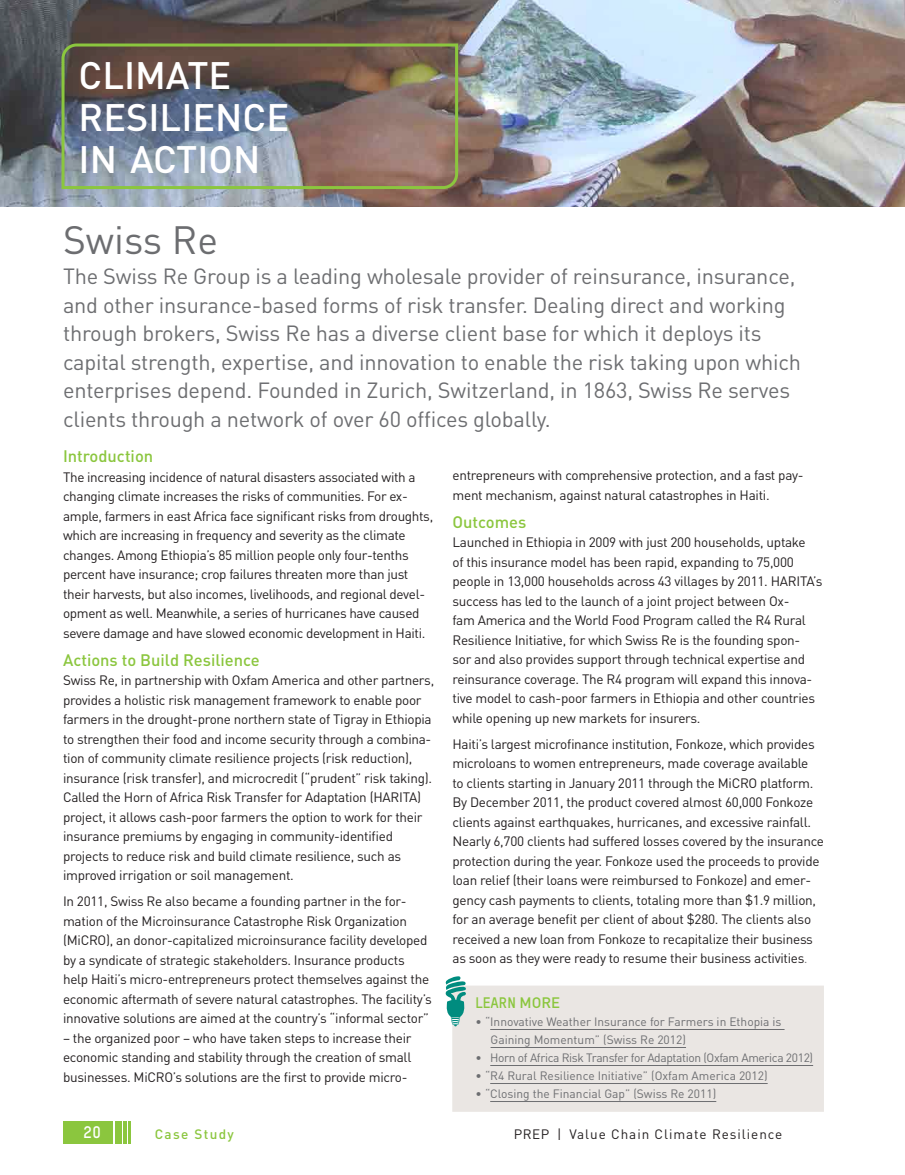
<style>
.page{position:relative;width:905px;height:1175px;background:#fff}
.page>*{position:absolute;margin:0;border:0;box-sizing:border-box;transform-origin:0 0}
.t1{font:39px "DIN";color:#6c6d70}
.t2{font:500 37.8px/42px "DIN";color:#fff}
.t3{font:21.75px/28.5px "DIN";letter-spacing:-.01em;color:#6d6e71}
.t4{font:500 16.5px "DIN";color:#8bc63e}
.t5{font:700 16.5px "TSTAR";color:#fff}
.t6{font:700 15px "TSTAR";color:#8bc63e}
.t7{font:13.5px/19.5px "DIN";letter-spacing:-.02em;color:#231f20}
.t8{font:13.5px "DIN";letter-spacing:.07em;color:#231f20}
.t9{font:500 13.5px "DIN";letter-spacing:.1em;color:#8bc63e}
.t10{font:12px/18px "DIN";color:#6d6e71}
.t11{font:12px "DIN";letter-spacing:-.03em;color:#6d6e71}
.s1{font-size:12px;color:#6d6e71}
.s2{font-family:"DIN";font-weight:500}
</style>
<div class="page">
<div style="left:115px;top:1120px;width:6px;height:23px;background:#8bc63e"></div>
<hr style="left:123px;top:1120px;width:3px;height:23px;background:#8bc63e">
<hr style="left:129px;top:1120px;width:2px;height:23px;background:#8bc63e">
<div style="left:63px;top:1121px;width:49px;height:22px;background:#8bc63e"></div>
<img style="left:0;top:0;width:904px;height:207px">
<svg style="left:60px;top:42px;width:399px;height:148px"></svg>
<div style="left:452px;top:985px;width:371px;height:126px;background:#eae6e3"></div>
<svg style="left:445px;top:976px;width:24px;height:53px"></svg>
<hr style="left:490px;top:1029px;width:294px;height:1px;background:#6d6e71">
<hr style="left:490px;top:1047px;width:196px;height:1px;background:#6d6e71">
<hr style="left:490px;top:1065px;width:323px;height:1px;background:#6d6e71">
<hr style="left:490px;top:1083px;width:277px;height:1px;background:#6d6e71">
<hr style="left:490px;top:1101px;width:226px;height:1px;background:#6d6e71">
<h2 class="t2" style="left:79px;top:53px;width:212px">CLIMATE<br>RESILIENCE<br>IN ACTION</h2>
<h1 class="t1" style="left:63px;top:216px;width:157px">Swiss Re</h1>
<p class="t3" style="left:63px;top:262px;width:739px">The Swiss Re Group is a leading wholesale provider of reinsurance, insurance, and other insurance-based forms of risk transfer. Dealing direct and working through brokers, Swiss Re has a diverse client base for which it deploys its capital strength, expertise, and innovation to enable the risk taking upon which enterprises depend. Founded in Zurich, Switzerland, in 1863, Swiss Re serves clients through a network of over 60 offices globally.</p>
<p class="t4" style="left:63px;top:446px;width:92px">Introduction</p>
<p class="t7" style="left:63px;top:467px;width:372px">The increasing incidence of natural disasters associated with a changing climate increases the risks of communities. For ex&shy;ample, farmers in east Africa face significant risks from droughts, which are increasing in frequency and severity as the climate changes. Among Ethiopia’s 85 million people only four-tenths percent have insurance; crop failures threaten more than just their harvests, but also incomes, livelihoods, and regional devel&shy;opment as well. Meanwhile, a series of hurricanes have caused severe damage and have slowed economic development in Haiti.</p>
<p class="t4" style="left:63px;top:649px;width:198px">Actions to Build Resilience</p>
<p class="t7" style="left:63px;top:670px;width:373px">Swiss Re, in partnership with Oxfam America and other partners, provides a holistic risk management framework to enable poor farmers in the drought-prone northern state of Tigray in Ethiopia to strengthen their food and income security through a combina&shy;tion of community climate resilience projects (risk reduction), insurance (risk transfer), and microcredit (“prudent” risk taking).<br>Called the Horn of Africa Risk Transfer for Adaptation (HARITA) project, it allows cash-poor farmers the option to work for their insurance premiums by engaging in community-identified projects to reduce risk and build climate resilience, such as improved irrigation or soil management.</p>
<p class="t7" style="left:63px;top:891px;width:370px">In 2011, Swiss Re also became a founding partner in the for&shy;mation of the Microinsurance Catastrophe Risk Organization (MiCRO), an donor-capitalized microinsurance facility developed by a syndicate of strategic stakeholders. Insurance products help Haiti’s micro-entrepreneurs protect themselves against the economic aftermath of severe natural catastrophes. The facility’s innovative solutions are aimed at the country’s “informal sector”</p>
<p class="t7" style="left:63px;top:1028px;width:350px;text-align:justify">– the organized poor – who have taken steps to increase their economic standing and stability through the creation of small businesses. MiCRO’s solutions are the first to provide micro-</p>
<p class="t7" style="left:452px;top:465px;width:353px">entrepreneurs with comprehensive protection, and a fast pay&shy;ment mechanism, against natural catastrophes in Haiti.</p>
<p class="t4" style="left:452px;top:511px;width:75px">Outcomes</p>
<p class="t7" style="left:452px;top:532px;width:371px">Launched in Ethiopia in 2009 with just 200 households, uptake<br>of this insurance model has been rapid, expanding to 75,000 people in 13,000 households across 43 villages by 2011. HARITA’s success has led to the launch of a joint project between Ox-<br>fam America and the World Food Program called the R4 Rural Resilience Initiative, for which Swiss Re is the founding spon&shy;sor and also provides support through technical expertise and reinsurance coverage. The R4 program will expand this innova&shy;tive model to cash-poor farmers in Ethiopia and other countries while opening up new markets for insurers.</p>
<p class="t7" style="left:452px;top:734px;width:373px">Haiti’s largest microfinance institution, Fonkoze, which provides microloans to women entrepreneurs, made coverage available<br>to clients starting in January 2011 through the MiCRO platform.<br>By December 2011, the product covered almost 60,000 Fonkoze clients against earthquakes, hurricanes, and excessive rainfall.<br>Nearly 6,700 clients had suffered losses covered by the insurance protection during the year. Fonkoze used the proceeds to provide loan relief (their loans were reimbursed to Fonkoze) and emer&shy;gency cash payments to clients, totaling more than $1.9 million, for an average benefit per client of about $280. The clients also received a new loan from Fonkoze to recapitalize their business as soon as they were ready to resume their business activities<span class="s1">.</span></p>
<p class="t6" style="left:475px;top:993px;width:86px">LEARN <span class="s2">MORE</span></p>
<p class="t10" style="left:490px;top:1012px;width:292px;text-indent:-15px">• “Innovative Weather Insurance for Farmers in Ethopia is<br>Gaining Momentum” (Swiss Re 2012)</p>
<p class="t11" style="left:475px;top:1049px;width:339px">• Horn of Africa Risk Transfer for Adaptation (Oxfam America 2012)</p>
<p class="t10" style="left:475px;top:1066px;width:293px">• “R4 Rural Resilience Initiative” (Oxfam America 2012)</p>
<p class="t10" style="left:475px;top:1084px;width:242px">• “Closing the Financial Gap” (Swiss Re 2011)</p>
<p class="t5" style="left:83px;top:1121px;width:19px">20</p>
<p class="t8" style="left:514px;top:1125px;width:270px">PREP | Value Chain Climate Resilience</p>
<p class="t9" style="left:155px;top:1125px;width:81px">Case Study</p>
</div>
